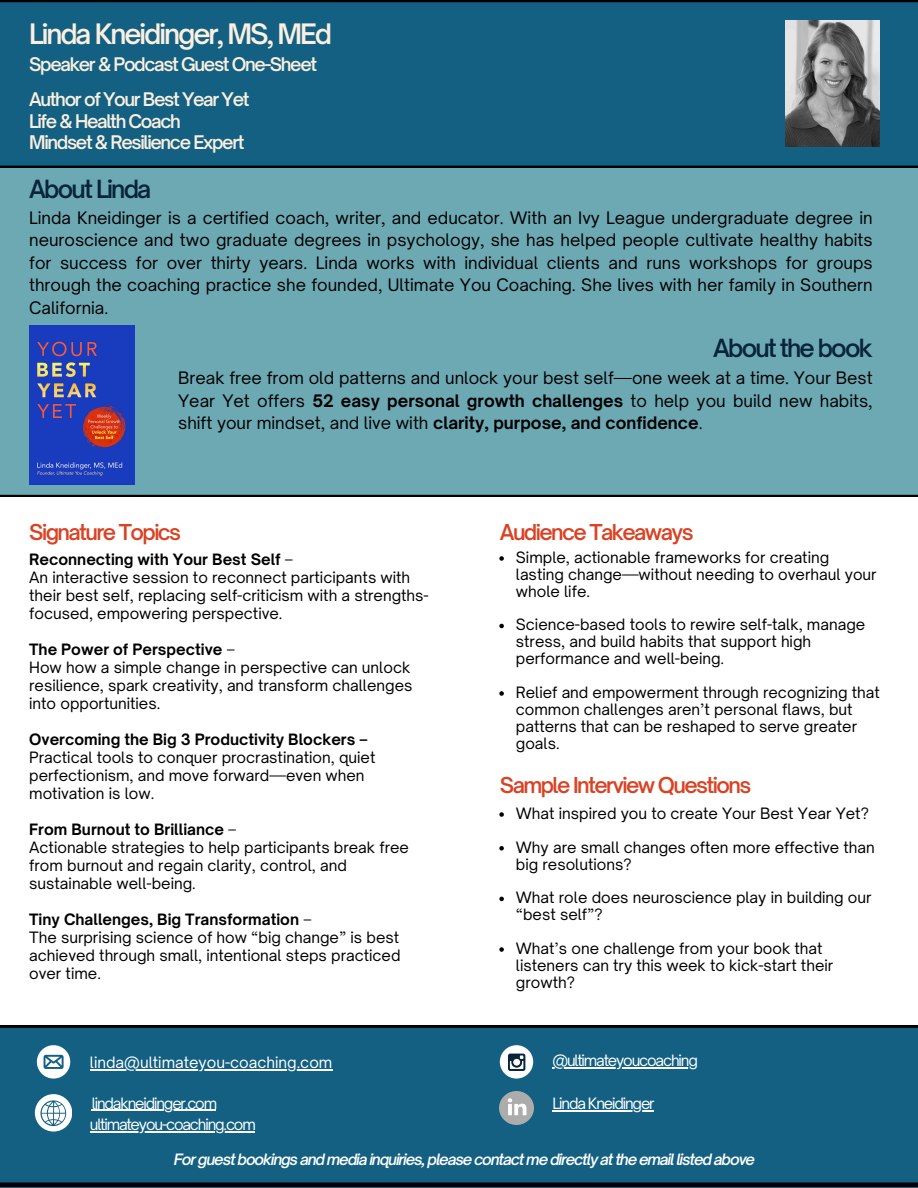
<style>
.page{position:relative;width:918px;height:1188px;background:#fff}
.page>*{position:absolute;margin:0;border:0;box-sizing:border-box;transform-origin:0 0}
.t1{font:600 27px "Open Sauce One";letter-spacing:-.075em;color:#faefe0}
.t2{font:600 24px "Open Sauce One";letter-spacing:-.075em;color:#07243b}
.t3{font:600 21px "Open Sauce One";letter-spacing:-.075em;color:#d94325}
.t4{font:600 18px/21.3px "Open Sauce One";letter-spacing:-.075em;color:#faefe0}
.t5{font:16.5px/22.5px "Open Sauce One";color:#000001;text-align:justify}
.t6{font:15px/16.8px "Open Sauce One";color:#000001}
.t7{font:700 15px "Open Sauce One";color:#000001}
.t8{font:15px/21.3px "Open Sauce One";letter-spacing:-.075em;color:#fff}
.t9{font:italic 600 15px "Open Sauce One";letter-spacing:-.075em;color:#fff}
.t10{font:15px "Open Sauce One";color:#fff}
.s1{font-weight:700}
.s2{font-weight:400}
</style>
<div class="page">
<div style="left:0;top:168px;width:918px;height:329px;background:#6da9b3"></div>
<div style="left:0;top:2px;width:918px;height:166px;background:#136082"></div>
<img style="left:785px;top:21px;width:95px;height:126px">
<img style="left:29px;top:325px;width:106px;height:159px">
<div style="left:0;top:1026px;width:918px;height:162px;background:#136082"></div>
<svg style="left:37px;top:1045px;width:33px;height:34px"></svg>
<svg style="left:35px;top:1094px;width:37px;height:37px"></svg>
<div style="left:500px;top:1045px;width:33px;height:34px;background:#fff;border-radius:50%"></div>
<svg style="left:508px;top:1054px;width:17px;height:17px"></svg>
<img style="left:500px;top:1091px;width:34px;height:34px">
<hr style="left:0;top:0;width:918px;height:2px;background:#000">
<hr style="left:90px;top:1069px;width:242px;height:1px;background:#fff">
<svg style="left:499px;top:556px;width:5px;height:5px"></svg>
<svg style="left:499px;top:624px;width:5px;height:4px"></svg>
<svg style="left:499px;top:691px;width:5px;height:5px"></svg>
<hr style="left:92px;top:1110px;width:124px;height:1px;background:#fff">
<hr style="left:90px;top:1131px;width:165px;height:1px;background:#fff">
<hr style="left:552px;top:1068px;width:145px;height:1px;background:#fff">
<hr style="left:552px;top:1110px;width:102px;height:2px;background:#fff">
<svg style="left:499px;top:812px;width:5px;height:5px"></svg>
<svg style="left:499px;top:846px;width:5px;height:5px"></svg>
<svg style="left:499px;top:897px;width:5px;height:4px"></svg>
<svg style="left:499px;top:947px;width:5px;height:5px"></svg>
<hr style="left:0;top:1183px;width:918px;height:4px;background:#000">
<h2 class="t1" style="left:29px;top:17px;width:305px">Linda Kneidinger, MS, MEd</h2>
<p class="t4" style="left:29px;top:53px;width:290px">Speaker &amp; Podcast Guest One-Sheet</p>
<h3 class="t4" style="left:29px;top:89px;width:222px">Author of Your Best Year Yet<br>Life &amp; Health Coach<br>Mindset &amp; Resilience Expert</h3>
<h5 class="t2" style="left:29px;top:174px;width:124px">About Linda</h5>
<p class="t5" style="left:29px;top:206px;width:845px">Linda Kneidinger is a certified coach, writer, and educator. With an Ivy League undergraduate degree in neuroscience and two graduate degrees in psychology, she has helped people cultivate healthy habits</p>
<h2 class="t5" style="left:29px;top:251px;width:845px">for success for over thirty years. Linda works with individual clients and runs workshops for groups through the coaching practice she founded, Ultimate You Coaching. She lives with her family in Southern California.</h2>
<h5 class="t2" style="left:713px;top:333px;width:161px">About the book</h5>
<p class="t5" style="left:178px;top:367px;width:696px">Break free from old patterns and unlock your best self—one week at a time. Your Best Year Yet offers <span class="s1">52 easy personal growth challenges</span> to help you build new habits, shift your mindset, and live with <span class="s1">clarity, purpose, and confidence</span>.</p>
<h3 class="t3" style="left:29px;top:519px;width:154px">Signature Topics</h3>
<p class="t7" style="left:29px;top:550px;width:265px">Reconnecting with Your Best Self <span class="s2">–</span></p>
<p class="t6" style="left:29px;top:569px;width:401px;line-height:18px">An interactive session to reconnect participants with their best self, replacing self-criticism with a strengths&shy;focused, empowering perspective.</p>
<p class="t7" style="left:29px;top:640px;width:207px">The Power of Perspective <span class="s2">–</span></p>
<p class="t6" style="left:29px;top:659px;width:385px;line-height:18px">How how a simple change in perspective can unlock resilience, spark creativity, and transform challenges into opportunities.</p>
<p class="t7" style="left:29px;top:730px;width:340px">Overcoming the Big 3 Productivity Blockers –</p>
<p class="t6" style="left:29px;top:749px;width:348px;line-height:18px">Practical tools to conquer procrastination, quiet perfectionism, and move forward—even when motivation is low.</p>
<p class="t7" style="left:29px;top:820px;width:209px">From Burnout to Brilliance <span class="s2">–</span></p>
<p class="t6" style="left:29px;top:839px;width:381px;line-height:18px">Actionable strategies to help participants break free from burnout and regain clarity, control, and sustainable well-being.</p>
<p class="t7" style="left:29px;top:910px;width:284px">Tiny Challenges, Big Transformation <span class="s2">–</span></p>
<p class="t6" style="left:29px;top:929px;width:373px;line-height:18px;text-align:justify">The surprising science of how “big change” is best achieved through small, intentional steps practiced over time.</p>
<p class="t10" style="left:90px;top:1053px;width:244px">linda@ultimateyou-coaching.com</p>
<p class="t8" style="left:90px;top:1092px;width:167px">lindakneidinger.com ultimateyou-coaching.com</p>
<h4 class="t3" style="left:500px;top:519px;width:195px">Audience Takeaways</h4>
<p class="t6" style="left:516px;top:549px;width:362px">Simple, actionable frameworks for creating lasting change—without needing to overhaul your whole life.</p>
<h3 class="t6" style="left:516px;top:616px;width:351px">Science-based tools to rewire self-talk, manage stress, and build habits that support high performance and well-being.</h3>
<p class="t6" style="left:516px;top:684px;width:366px">Relief and empowerment through recognizing that common challenges aren’t personal flaws, but patterns that can be reshaped to serve greater goals.</p>
<p class="t3" style="left:500px;top:772px;width:253px">Sample Interview Questions</p>
<p class="t6" style="left:516px;top:805px;width:355px">What inspired you to create Your Best Year Yet?</p>
<p class="t6" style="left:516px;top:839px;width:361px">Why are small changes often more effective than big resolutions?</p>
<p class="t6" style="left:516px;top:889px;width:357px">What role does neuroscience play in building our “best self”?</p>
<h6 class="t6" style="left:516px;top:940px;width:319px">What’s one challenge from your book that listeners can try this week to kick-start their growth?</h6>
<p class="t8" style="left:552px;top:1050px;width:147px">@ultimateyoucoaching</p>
<p class="t8" style="left:552px;top:1093px;width:104px">Linda Kneidinger</p>
<p class="t9" style="left:174px;top:1150px;width:583px">For guest bookings and media inquiries, please contact me directly at the email listed above</p>
</div>
